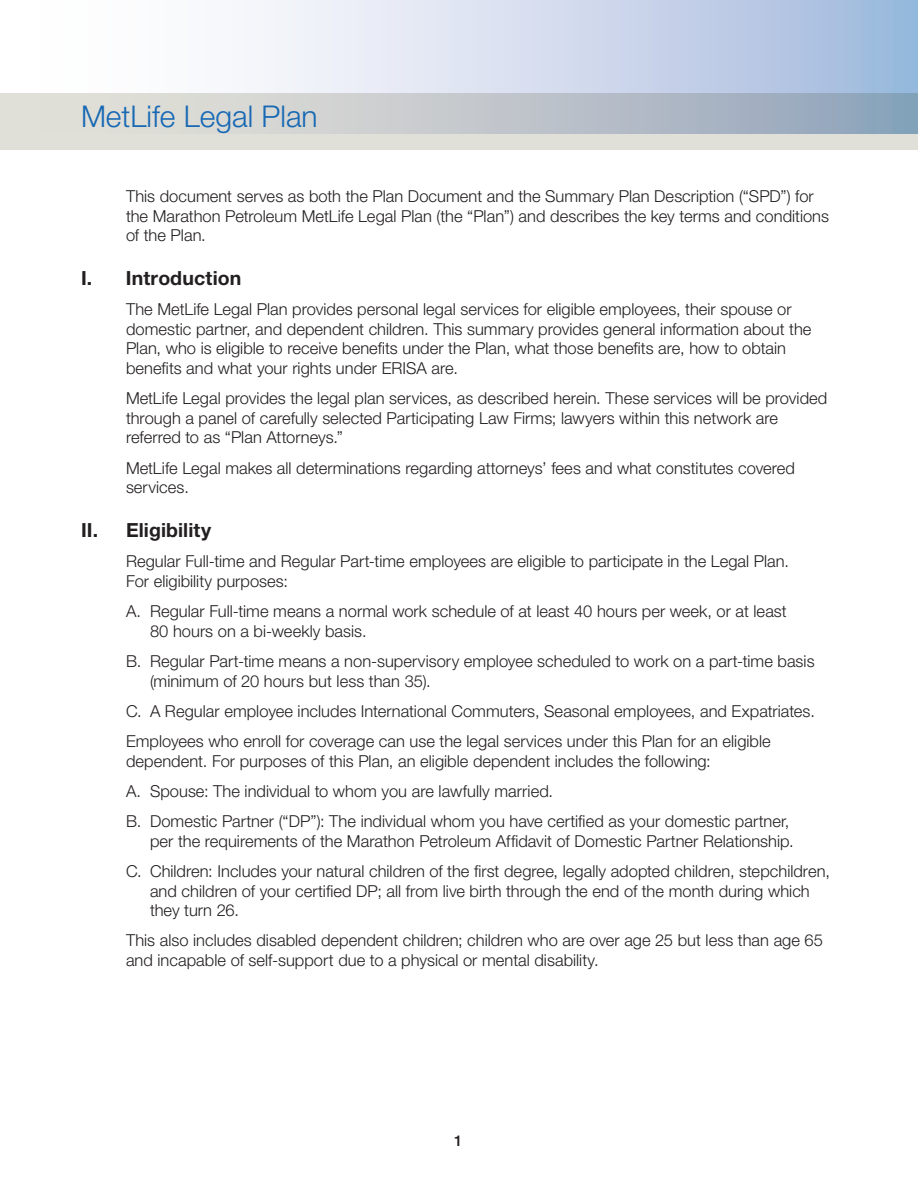
<style>
.page{position:relative;width:918px;height:1188px;background:#fff}
.page>*{position:absolute;margin:0;border:0;box-sizing:border-box;transform-origin:0 0}
.t1{font:300 30px "Helvetica Neue";color:#1768b4}
.HD_1{font:700 19.5px "Helvetica Neue";letter-spacing:.005em;color:#231f20}
.HD_1_Body{font:300 16.5px/19.5px "Helvetica Neue";color:#231f20}
.HD_1_Indent_1{font:300 16.5px/19.5px "Helvetica Neue";color:#231f20}
.t2{font:500 15px "Helvetica Neue";color:#231f20}
</style>
<div class="page">
<div style="left:0;top:93px;width:918px;height:57px;background:#e1e0d8"></div>
<svg style="left:253px;top:0;width:665px;height:133px;background:#c5d0e1"></svg>
<h1 class="t1" style="left:81px;top:98px;width:238px">MetLife Legal Plan</h1>
<p class="HD_1_Body" style="left:126px;top:186px;width:705px">This document serves as both the Plan Document and the Summary Plan Description (“SPD”) for the Marathon Petroleum MetLife Legal Plan (the “Plan”) and describes the key terms and conditions of the Plan.</p>
<p class="HD_1" style="left:81px;top:266px;width:162px">I. Introduction</p>
<p class="HD_1_Body" style="left:126px;top:299px;width:687px">The MetLife Legal Plan provides personal legal services for eligible employees, their spouse or domestic partner, and dependent children. This summary provides general information about the Plan, who is eligible to receive benefits under the Plan, what those benefits are, how to obtain benefits and what your rights under ERISA are.</p>
<p class="HD_1_Body" style="left:126px;top:388px;width:703px">MetLife Legal provides the legal plan services, as described herein. These services will be provided through a panel of carefully selected Participating Law Firms; lawyers within this network are referred to as “Plan Attorneys.”</p>
<p class="HD_1_Body" style="left:126px;top:458px;width:671px">MetLife Legal makes all determinations regarding attorneys’ fees and what constitutes covered services.</p>
<p class="HD_1" style="left:81px;top:518px;width:132px">II. Eligibility</p>
<p class="HD_1_Body" style="left:126px;top:551px;width:665px">Regular Full-time and Regular Part-time employees are eligible to participate in the Legal Plan.<br>For eligibility purposes:</p>
<p class="HD_1_Indent_1" style="left:150px;top:601px;width:638px;text-indent:-24px">A. Regular Full-time means a normal work schedule of at least 40 hours per week, or at least<br>80 hours on a bi-weekly basis.</p>
<p class="HD_1_Indent_1" style="left:150px;top:651px;width:666px;text-indent:-24px">B. Regular Part-time means a non-supervisory employee scheduled to work on a part-time basis (minimum of 20 hours but less than 35).</p>
<p class="HD_1_Indent_1" style="left:126px;top:701px;width:691px">C. A Regular employee includes International Commuters, Seasonal employees, and Expatriates.</p>
<p class="HD_1_Body" style="left:126px;top:731px;width:646px">Employees who enroll for coverage can use the legal services under this Plan for an eligible dependent. For purposes of this Plan, an eligible dependent includes the following:</p>
<p class="HD_1_Indent_1" style="left:126px;top:781px;width:429px">A. Spouse: The individual to whom you are lawfully married.</p>
<p class="HD_1_Indent_1" style="left:126px;top:811px;width:669px;text-align:right">B. Domestic Partner (“DP”): The individual whom you have certified as your domestic partner, per the requirements of the Marathon Petroleum Affidavit of Domestic Partner Relationship.</p>
<p class="HD_1_Indent_1" style="left:150px;top:861px;width:681px;text-indent:-24px">C. Children: Includes your natural children of the first degree, legally adopted children, stepchildren, and children of your certified DP; all from live birth through the end of the month during which they turn 26.</p>
<p class="HD_1_Body" style="left:126px;top:930px;width:699px">This also includes disabled dependent children; children who are over age 25 but less than age 65 and incapable of self-support due to a physical or mental disability.</p>
<p class="t2" style="left:454px;top:1131px;width:10px">1</p>
</div>
